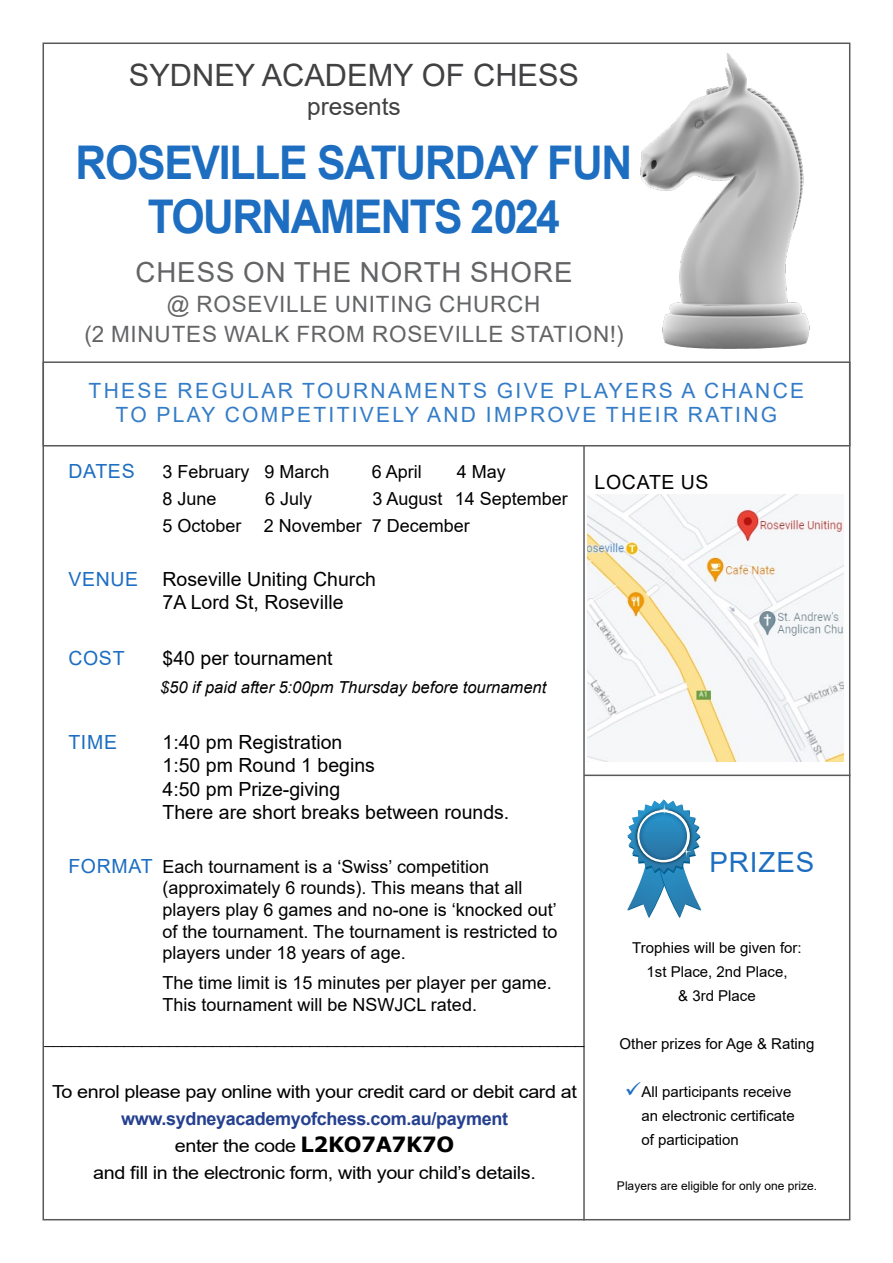
<style>
.page{position:relative;width:893px;height:1263px;background:#fff}
.page>*{position:absolute;margin:0;border:0;box-sizing:border-box;transform-origin:0 0}
.t1{font:700 46.5px/54px "Arial";letter-spacing:-.03em;color:#1d6ec1;text-align:center;scale:.92 1}
.t2{font:30.75px "Arial";color:#414042}
.t3{font:27.75px "Arial";letter-spacing:.035em;color:#1d6ec1}
.t4{font:27.6px "Arial";letter-spacing:.035em;color:#636466}
.t5{font:24.45px "Arial";color:#414042}
.t6{font:22.5px "Arial";letter-spacing:.035em;color:#636466}
.t7{font:21px/24px "Arial";letter-spacing:.11em;color:#347cc7;text-align:center}
.t8{font:19.5px/23.4px "Arial";color:#000}
.t9{font:19.5px "Arial";letter-spacing:.035em;color:#1d6ec1}
.t10{font:19.5px "Arial";letter-spacing:.035em;color:#000}
.t11{font:18px/21.6px "Arial";color:#000}
.t12{font:18px "Arial";letter-spacing:-.02em;color:#000;scale:1.1 1}
.t13{font:700 18px "Arial";letter-spacing:-.02em;color:#25408f}
.t14{font:italic 16.5px "Arial";color:#000}
.t15{font:15px/24px "Arial";color:#000;text-align:center}
.t16{font:15px "Arial";color:#000;scale:1.1 1}
.t17{font:12px "Arial";color:#000}
.s1{color:#1d6ec1}
.s2{font-size:19.5px;color:#1d6ec1}
.s3{font-family:"Verdana";font-weight:700;font-size:21px}
</style>
<div class="page">
<img style="left:640px;top:53px;width:170px;height:296px">
<div style="left:43px;top:361px;width:807px;height:85px;border:2px solid #58595b"></div>
<svg style="left:627px;top:799px;width:74px;height:119px"></svg>
<hr style="left:583px;top:446px;width:2px;height:774px;background:#58595b">
<hr style="left:584px;top:774px;width:266px;height:2px;background:#58595b">
<img style="left:587px;top:494px;width:256px;height:267px">
<p class="t2" style="left:129px;top:54px;width:452px">SYDNEY ACADEMY OF CHESS</p>
<p class="t5" style="left:307px;top:90px;width:95px">presents</p>
<p class="t1" style="left:75px;top:136px;width:607px">ROSEVILLE SATURDAY FUN<br>TOURNAMENTS 2024</p>
<p class="t4" style="left:135px;top:253px;width:439px">CHESS ON THE NORTH SHORE</p>
<p class="t6" style="left:167px;top:289px;width:375px">@ ROSEVILLE UNITING CHURCH</p>
<p class="t6" style="left:84px;top:319px;width:541px">(2 MINUTES WALK FROM ROSEVILLE STATION!)</p>
<p class="t7" style="left:89px;top:378px;width:717px">THESE REGULAR TOURNAMENTS GIVE PLAYERS A CHANCE<br>TO PLAY COMPETITIVELY AND IMPROVE THEIR RATING</p>
<p class="t9" style="left:68px;top:458px;width:68px">DATES</p>
<p class="t11" style="left:163px;top:461px;width:169px">3 February 9 March</p>
<p class="t11" style="left:372px;top:461px;width:52px">6 April</p>
<p class="t11" style="left:457px;top:461px;width:51px">4 May</p>
<p class="t11" style="left:163px;top:488px;width:56px">8 June</p>
<p class="t11" style="left:265px;top:488px;width:49px">6 July</p>
<p class="t11" style="left:163px;top:485px;width:407px;line-height:27px;text-indent:210px">3 August 14 September<br>5 October 2 November 7 December</p>
<p class="t8" style="left:163px;top:567px;width:215px;text-indent:-94px"><span class="s1">VENUE</span> Roseville Uniting Church<br>7A Lord St, Roseville</p>
<p class="t9" style="left:68px;top:644px;width:58px">COST</p>
<p class="t8" style="left:163px;top:646px;width:172px">$40 per tournament</p>
<p class="t14" style="left:160px;top:676px;width:388px">$50 if paid after 5:00pm Thursday before tournament</p>
<p class="t9" style="left:68px;top:729px;width:50px">TIME</p>
<p class="t8" style="left:163px;top:730px;width:348px">1:40 pm Registration<br>1:50 pm Round 1 begins<br>4:50 pm Prize-giving<br>There are short breaks between rounds.</p>
<p class="t11" style="left:163px;top:855px;width:396px;text-indent:-94px"><span class="s2">FORMAT</span> Each tournament is a ‘Swiss’ competition (approximately 6 rounds). This means that all players play 6 games and no-one is ‘knocked out’ of the tournament. The tournament is restricted to players under 18 years of age.</p>
<p class="t11" style="left:163px;top:972px;width:391px">The time limit is 15 minutes per player per game.<br>This tournament will be NSWJCL rated.</p>
<p class="t16" style="left:45px;top:1028px;width:492px">_____________________________________________________________</p>
<p class="t12" style="left:52px;top:1079px;width:479px">To enrol please pay online with your credit card or debit card at</p>
<p class="t13" style="left:121px;top:1106px;width:388px">www.sydneyacademyofchess.com.au/payment</p>
<p class="t12" style="left:175px;top:1133px;width:255px">enter the code <span class="s3">L2KO7A7K7O</span></p>
<p class="t12" style="left:93px;top:1160px;width:404px">and fill in the electronic form, with your child’s details.</p>
<p class="t10" style="left:595px;top:469px;width:115px">LOCATE US</p>
<p class="t3" style="left:709px;top:843px;width:107px">PRIZES</p>
<p class="t15" style="left:632px;top:935px;width:171px">Trophies will be given for:<br>1st Place, 2nd Place,<br>&amp; 3rd Place</p>
<p class="t15" style="left:619px;top:1031px;width:197px">Other prizes for Age &amp; Rating</p>
<p class="t15" style="left:641px;top:1079px;width:155px;text-align:left;text-indent:-16px"><span class="s1">✓</span>All participants receive an electronic certificate of participation</p>
<p class="t17" style="left:617px;top:1178px;width:202px">Players are eligible for only one prize.</p>
</div>
